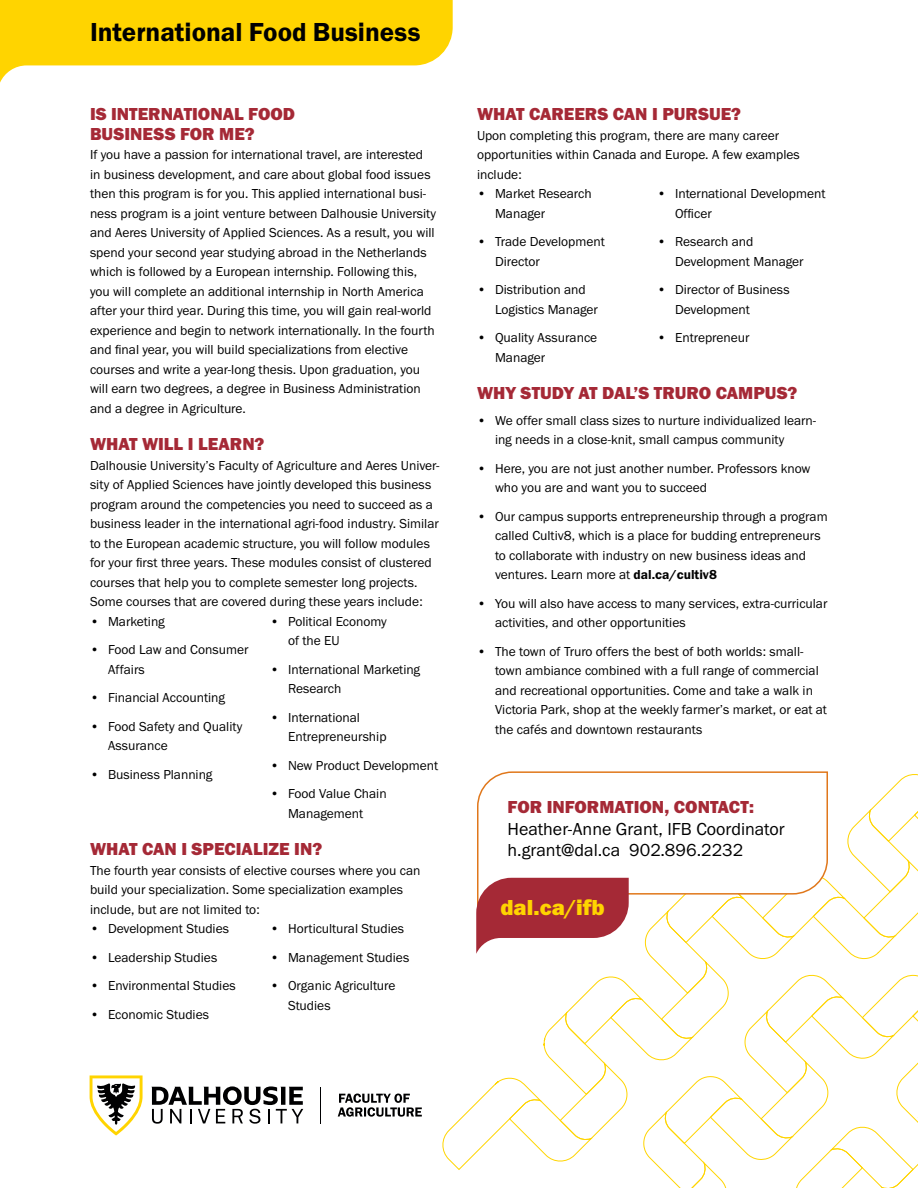
<style>
.page{position:relative;width:918px;height:1188px;background:#fff}
.page>*{position:absolute;margin:0;border:0;box-sizing:border-box;transform-origin:0 0}
.program_name{font:27px "Franklin Gothic URW Dem";color:#000001}
.url{font:22.5px "Franklin Gothic URW Hea";color:#ffd400}
.heading{font:18px/19.5px "Franklin Gothic URW Hea";color:#a52936}
.contact_info{font:18px/21.6px "Franklin Gothic URW Boo";color:#000001}
.body{font:13.5px/19.5px "Franklin Gothic URW Boo";color:#000001}
.s1{font-family:"Franklin Gothic URW Dem"}
</style>
<div class="page">
<svg style="left:0;top:0;width:453px;height:83px;fill:#ffd400"></svg>
<hr style="left:320px;top:1087px;width:1px;height:36px;background:#000001">
<svg style="left:152px;top:1086px;width:151px;height:38px"></svg>
<svg style="left:90px;top:1075px;width:53px;height:61px"></svg>
<svg style="left:338px;top:1094px;width:84px;height:23px"></svg>
<svg style="left:442px;top:771px;width:476px;height:417px"></svg>
<p class="program_name" style="left:90px;top:16px;width:332px">International Food Business</p>
<p class="heading" style="left:90px;top:104px;width:207px">IS INTERNATIONAL FOOD<br>BUSINESS FOR ME?</p>
<p class="body" style="left:90px;top:145px;width:348px">If you have a passion for international travel, are interested in business development, and care about global food issues then this program is for you. This applied international busi&shy;ness program is a joint venture between Dalhousie University and Aeres University of Applied Sciences. As a result, you will spend your second year studying abroad in the Netherlands which is followed by a European internship. Following this, you will complete an additional internship in North America after your third year. During this time, you will gain real-world experience and begin to network internationally. In the fourth and final year, you will build specializations from elective courses and write a year-long thesis. Upon graduation, you will earn two degrees, a degree in Business Administration and a degree in Agriculture.</p>
<p class="heading" style="left:90px;top:434px;width:176px">WHAT WILL I LEARN?</p>
<p class="body" style="left:90px;top:455px;width:351px">Dalhousie University’s Faculty of Agriculture and Aeres Univer&shy;sity of Applied Sciences have jointly developed this business program around the competencies you need to succeed as a business leader in the international agri-food industry. Similar to the European academic structure, you will follow modules for your first three years. These modules consist of clustered courses that help you to complete semester long projects.<br>Some courses that are covered during these years include:</p>
<p class="body" style="left:90px;top:611px;width:76px">• Marketing</p>
<p class="body" style="left:108px;top:640px;width:142px;text-indent:-18px">• Food Law and Consumer<br>Affairs</p>
<p class="body" style="left:90px;top:688px;width:137px">• Financial Accounting</p>
<p class="body" style="left:108px;top:716px;width:136px;text-indent:-18px">• Food Safety and Quality<br>Assurance</p>
<p class="body" style="left:90px;top:764px;width:124px">• Business Planning</p>
<p class="body" style="left:288px;top:611px;width:100px;text-indent:-18px">• Political Economy of the EU</p>
<p class="body" style="left:288px;top:659px;width:134px;text-indent:-18px">• International Marketing<br>Research</p>
<p class="body" style="left:288px;top:707px;width:100px;text-indent:-18px">• International<br>Entrepreneurship</p>
<p class="body" style="left:270px;top:755px;width:170px">• New Product Development</p>
<p class="body" style="left:270px;top:784px;width:118px;text-align:center">• Food Value Chain<br>Management</p>
<p class="heading" style="left:90px;top:839px;width:234px">WHAT CAN I SPECIALIZE IN?</p>
<p class="body" style="left:90px;top:860px;width:332px">The fourth year consists of elective courses where you can build your specialization. Some specialization examples include, but are not limited to:</p>
<p class="body" style="left:90px;top:919px;width:141px">• Development Studies</p>
<p class="body" style="left:90px;top:947px;width:129px">• Leadership Studies</p>
<p class="body" style="left:90px;top:976px;width:147px">• Environmental Studies</p>
<p class="body" style="left:90px;top:1004px;width:121px">• Economic Studies</p>
<p class="body" style="left:270px;top:919px;width:136px">• Horticultural Studies</p>
<p class="body" style="left:270px;top:947px;width:141px">• Management Studies</p>
<p class="body" style="left:288px;top:976px;width:109px;text-indent:-18px">• Organic Agriculture<br>Studies</p>
<p class="heading" style="left:477px;top:104px;width:266px">WHAT CAREERS CAN I PURSUE?</p>
<p class="body" style="left:477px;top:125px;width:304px">Upon completing this program, there are many career</p>
<p class="body" style="left:477px;top:145px;width:324px">opportunities within Canada and Europe. A few examples include:</p>
<p class="body" style="left:495px;top:184px;width:98px;text-indent:-18px">• Market Research<br>Manager</p>
<p class="body" style="left:495px;top:232px;width:111px;text-indent:-18px">• Trade Development<br>Director</p>
<p class="body" style="left:495px;top:280px;width:105px;text-indent:-18px">• Distribution and<br>Logistics Manager</p>
<p class="body" style="left:495px;top:328px;width:104px;text-indent:-18px">• Quality Assurance<br>Manager</p>
<p class="body" style="left:675px;top:184px;width:152px;text-indent:-18px">• International Development<br>Officer</p>
<p class="body" style="left:675px;top:232px;width:130px;text-indent:-18px">• Research and<br>Development Manager</p>
<p class="body" style="left:675px;top:280px;width:116px;text-indent:-18px">• Director of Business<br>Development</p>
<p class="body" style="left:657px;top:328px;width:94px">• Entrepreneur</p>
<p class="heading" style="left:477px;top:383px;width:322px">WHY STUDY AT DAL’S TRURO CAMPUS?</p>
<p class="body" style="left:495px;top:410px;width:323px;text-indent:-18px">• We offer small class sizes to nurture individualized learn&shy;ing needs in a close-knit, small campus community</p>
<p class="body" style="left:495px;top:458px;width:317px;text-indent:-18px">• Here, you are not just another number. Professors know who you are and want you to succeed</p>
<p class="body" style="left:495px;top:506px;width:334px;text-indent:-18px">• Our campus supports entrepreneurship through a program called Cultiv8, which is a place for budding entrepreneurs to collaborate with industry on new business ideas and ventures. Learn more at <span class="s1">dal.ca/cultiv8</span></p>
<p class="body" style="left:495px;top:593px;width:334px;text-indent:-18px">• You will also have access to many services, extra-curricular activities, and other opportunities</p>
<p class="body" style="left:495px;top:641px;width:334px;text-indent:-18px">• The town of Truro offers the best of both worlds: small&shy;town ambiance combined with a full range of commercial and recreational opportunities. Come and take a walk in Victoria Park, shop at the weekly farmer’s market, or eat at the cafés and downtown restaurants</p>
<p class="heading" style="left:508px;top:797px;width:248px">FOR INFORMATION, CONTACT:</p>
<p class="contact_info" style="left:508px;top:818px;width:279px">Heather-Anne Grant, IFB Coordinator h.grant@dal.ca 902.896.2232</p>
<p class="url" style="left:500px;top:893px;width:106px">dal.ca/ifb</p>
</div>
